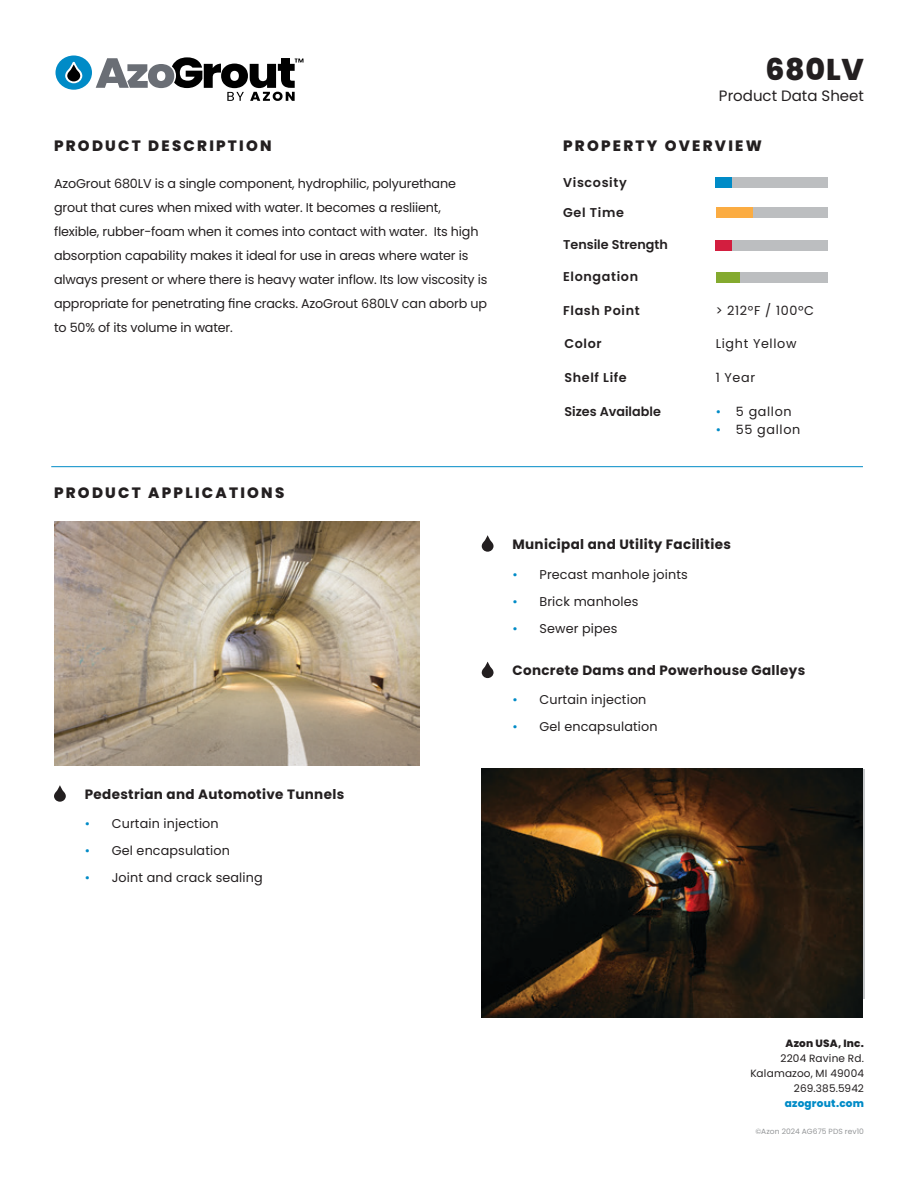
<style>
.page{position:relative;width:918px;height:1188px;background:#fff}
.page>*{position:absolute;margin:0;border:0;box-sizing:border-box;transform-origin:0 0}
.t1{font:800 30px "Poppins";letter-spacing:.025em;color:#231f20}
.t2{font:800 15px "Poppins";letter-spacing:.15em;color:#231f20}
.t3{font:15px "Poppins";color:#231f20}
.t4{font:700 13.5px "Poppins";letter-spacing:.025em;color:#231f20}
.t5{font:12.75px/24px "Poppins";letter-spacing:-.015em;color:#231f20}
.t6{font:12.75px "Poppins";letter-spacing:.01em;color:#231f20}
.t7{font:600 12.75px "Poppins";letter-spacing:.05em;color:#231f20}
.t8{font:12.75px "Poppins";letter-spacing:.05em;color:#231f20}
.t9{font:600 12.75px "Poppins";color:#231f20}
.t10{font:10.5px/15px "Poppins";letter-spacing:.01em;color:#231f20;text-align:right}
.t11{font:800 10.5px "Poppins";letter-spacing:.02em;color:#231f20}
.t12{font:800 10.5px "Poppins";letter-spacing:.02em;color:#008bc7}
.t13{font:7.5px "Poppins";letter-spacing:.01em;color:#949698}
.s1{color:#008bc7}
</style>
<div class="page">
<svg style="left:56px;top:56px;width:247px;height:45px"></svg>
<div style="left:716px;top:240px;width:112px;height:11px;background:#bcbec0"></div>
<div style="left:716px;top:207px;width:112px;height:11px;background:#bcbec0"></div>
<svg style="left:482px;top:535px;width:12px;height:17px"></svg>
<svg style="left:482px;top:662px;width:12px;height:16px"></svg>
<svg style="left:54px;top:785px;width:12px;height:17px"></svg>
<hr style="left:51px;top:466px;width:812px;height:1px;background:#008bc7">
<div style="left:716px;top:177px;width:112px;height:11px;background:#bcbec0"></div>
<div style="left:716px;top:272px;width:112px;height:11px;background:#bcbec0"></div>
<div style="left:716px;top:240px;width:16px;height:11px;background:#d31e3f"></div>
<div style="left:716px;top:177px;width:16px;height:11px;background:#008bc7"></div>
<div style="left:716px;top:207px;width:36px;height:11px;background:#fbac42"></div>
<div style="left:716px;top:272px;width:23px;height:11px;background:#84aa2f"></div>
<img style="left:54px;top:522px;width:365px;height:243px">
<img style="left:482px;top:769px;width:381px;height:248px">
<p class="t2" style="left:54px;top:137px;width:219px">PRODUCT DESCRIPTION</p>
<p class="t5" style="left:54px;top:172px;width:435px">AzoGrout 680LV is a single component, hydrophilic, polyurethane grout that cures when mixed with water. It becomes a resliient, flexible, rubber-foam when it comes into contact with water. Its high absorption capability makes it ideal for use in areas where water is always present or where there is heavy water inflow. Its low viscosity is appropriate for penetrating fine cracks. AzoGrout 680LV can aborb up to 50% of its volume in water.</p>
<p class="t2" style="left:54px;top:484px;width:232px">PRODUCT APPLICATIONS</p>
<p class="t4" style="left:85px;top:786px;width:261px">Pedestrian and Automotive Tunnels</p>
<p class="t6" style="left:85px;top:816px;width:135px"><span class="s1">•</span> Curtain injection</p>
<p class="t6" style="left:85px;top:843px;width:147px"><span class="s1">•</span> Gel encapsulation</p>
<p class="t6" style="left:85px;top:870px;width:179px"><span class="s1">•</span> Joint and crack sealing</p>
<h1 class="t1" style="left:766px;top:52px;width:100px">680LV</h1>
<p class="t3" style="left:719px;top:87px;width:147px">Product Data Sheet</p>
<p class="t2" style="left:563px;top:137px;width:200px">PROPERTY OVERVIEW</p>
<p class="t7" style="left:563px;top:175px;width:65px">Viscosity</p>
<p class="t7" style="left:563px;top:205px;width:62px">Gel Time</p>
<p class="t9" style="left:563px;top:237px;width:106px">Tensile Strength</p>
<p class="t7" style="left:563px;top:270px;width:76px">Elongation</p>
<p class="t7" style="left:563px;top:303px;width:78px">Flash Point</p>
<p class="t8" style="left:716px;top:303px;width:100px">&gt; 212ºF / 100ºC</p>
<p class="t7" style="left:564px;top:336px;width:39px">Color</p>
<p class="t8" style="left:716px;top:336px;width:82px">Light Yellow</p>
<p class="t7" style="left:564px;top:370px;width:64px">Shelf Life</p>
<p class="t5" style="left:716px;top:365px;width:41px">1 Year</p>
<p class="t9" style="left:564px;top:404px;width:98px">Sizes Available</p>
<p class="t5" style="left:716px;top:399px;width:77px"><span class="s1">•</span> 5 gallon</p>
<p class="t8" style="left:716px;top:422px;width:86px"><span class="s1">•</span> 55 gallon</p>
<p class="t4" style="left:512px;top:536px;width:220px">Municipal and Utility Facilities</p>
<p class="t6" style="left:512px;top:567px;width:177px"><span class="s1">•</span> Precast manhole joints</p>
<p class="t6" style="left:512px;top:594px;width:128px"><span class="s1">•</span> Brick manholes</p>
<p class="t6" style="left:512px;top:621px;width:107px"><span class="s1">•</span> Sewer pipes</p>
<p class="t4" style="left:512px;top:663px;width:294px">Concrete Dams and Powerhouse Galleys</p>
<p class="t6" style="left:512px;top:692px;width:135px"><span class="s1">•</span> Curtain injection</p>
<p class="t6" style="left:512px;top:719px;width:147px"><span class="s1">•</span> Gel encapsulation</p>
<p class="t11" style="left:785px;top:1037px;width:80px">Azon USA, Inc.</p>
<p class="t10" style="left:751px;top:1051px;width:115px">2204 Ravine Rd.<br>Kalamazoo, MI 49004<br>269.385.5942</p>
<p class="t12" style="left:785px;top:1097px;width:81px">azogrout.com</p>
<p class="t13" style="left:755px;top:1128px;width:110px">©Azon 2024 AG675 PDS rev10</p>
</div>
